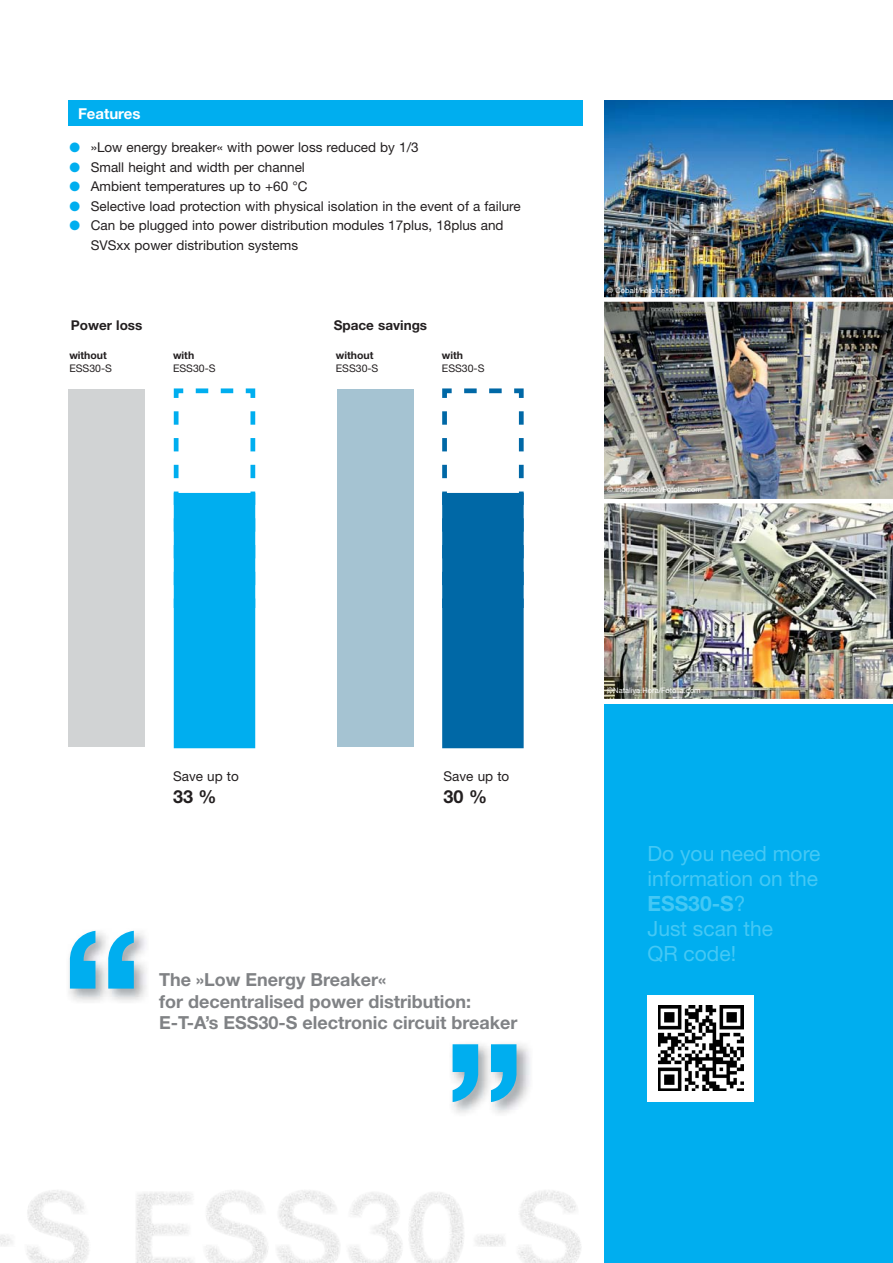
<style>
.page{position:relative;width:893px;height:1263px;background:#fff}
.page>*{position:absolute;margin:0;border:0;box-sizing:border-box;transform-origin:0 0}
.t1{font:700 180px "Helvetica Neue LT";color:#00aeef}
.t2{font:21px/25.2px "Helvetica Neue LT";color:#44c8f5}
.t3{font:700 18px/21.6px "Helvetica Neue LT";color:#808285}
.t4{font:700 18px "Helvetica Neue LT";color:#231f20}
.t5{font:700 15px "Helvetica Neue LT";color:#fff}
.t6{font:13.5px/19.5px "Helvetica Neue LT";color:#231f20}
.t7{font:700 13.5px "Helvetica Neue LT";color:#231f20}
.t8{font:10.5px "Helvetica Neue LT";color:#231f20}
.t9{font:700 10.5px "Helvetica Neue LT";color:#231f20}
.t10{font:7.5px "Helvetica Neue LT";color:#fff}
.s1{color:#00aeef}
.s2{font-weight:700}
</style>
<div class="page">
<img style="left:0;top:1190px;width:89px;height:73px">
<img style="left:604px;top:100px;width:289px;height:197px">
<div style="left:604px;top:705px;width:289px;height:558px;background:#00aeef"></div>
<img style="left:604px;top:503px;width:289px;height:196px">
<img style="left:604px;top:302px;width:289px;height:197px">
<div style="left:68px;top:100px;width:514px;height:26px;background:#00aeef"></div>
<img style="left:69px;top:932px;width:78px;height:70px">
<img style="left:452px;top:1044px;width:78px;height:69px">
<div style="left:69px;top:389px;width:76px;height:358px;background:#d1d3d4"></div>
<svg style="left:173px;top:388px;width:83px;height:360px"></svg>
<div style="left:337px;top:389px;width:77px;height:358px;background:#a5c3d2"></div>
<svg style="left:442px;top:388px;width:82px;height:360px"></svg>
<div style="left:647px;top:995px;width:107px;height:106px;background:#fff"></div>
<img style="left:658px;top:1006px;width:85px;height:85px">
<p class="t5" style="left:78px;top:108px;width:64px">Features</p>
<p class="t6" style="left:69px;top:140px;width:351px"><span class="s1">●</span> »Low energy breaker« with power loss reduced by 1/3</p>
<p class="t6" style="left:69px;top:159px;width:237px"><span class="s1">●</span> Small height and width per channel</p>
<p class="t6" style="left:69px;top:179px;width:239px"><span class="s1">●</span> Ambient temperatures up to +60 °C</p>
<p class="t6" style="left:69px;top:198px;width:453px"><span class="s1">●</span> Selective load protection with physical isolation in the event of a failure</p>
<p class="t6" style="left:91px;top:218px;width:414px;text-indent:-21px"><span class="s1">●</span> Can be plugged into power distribution modules 17plus, 18plus and<br>SVSxx power distribution systems</p>
<p class="t7" style="left:71px;top:321px;width:73px">Power loss</p>
<p class="t7" style="left:334px;top:321px;width:95px">Space savings</p>
<p class="t9" style="left:69px;top:352px;width:39px">without</p>
<p class="t8" style="left:69px;top:364px;width:44px">ESS30-S</p>
<p class="t9" style="left:173px;top:352px;width:23px">with</p>
<p class="t8" style="left:173px;top:364px;width:44px">ESS30-S</p>
<p class="t9" style="left:336px;top:352px;width:39px">without</p>
<p class="t8" style="left:336px;top:364px;width:44px">ESS30-S</p>
<p class="t9" style="left:442px;top:352px;width:23px">with</p>
<p class="t8" style="left:442px;top:364px;width:44px">ESS30-S</p>
<p class="t6" style="left:173px;top:768px;width:67px">Save up to</p>
<h3 class="t4" style="left:173px;top:790px;width:45px">33 %</h3>
<p class="t6" style="left:443px;top:768px;width:67px">Save up to</p>
<h3 class="t4" style="left:443px;top:790px;width:45px">30 %</h3>
<h1 class="t1" style="left:144px;top:1089px;width:85px;rotate:-180deg">„</h1>
<h3 class="t3" style="left:159px;top:971px;width:360px">The »Low Energy Breaker«<br>for decentralised power distribution:<br>E-T-A’s ESS30-S electronic circuit breaker</h3>
<h1 class="t1" style="left:443px;top:944px;width:85px">„</h1>
<p class="t10" style="left:607px;top:288px;width:74px">© Cobalt/Fotolia.com</p>
<p class="t10" style="left:607px;top:487px;width:96px">© industrieblick/Fotolia.com</p>
<p class="t10" style="left:607px;top:688px;width:95px">©Nataliya Hora/Fotolia.com</p>
<h2 class="t2" style="left:647px;top:843px;width:175px">Do you need more information on the<br><span class="s2">ESS30-S</span>?<br>Just scan the<br>QR code!</h2>
</div>
